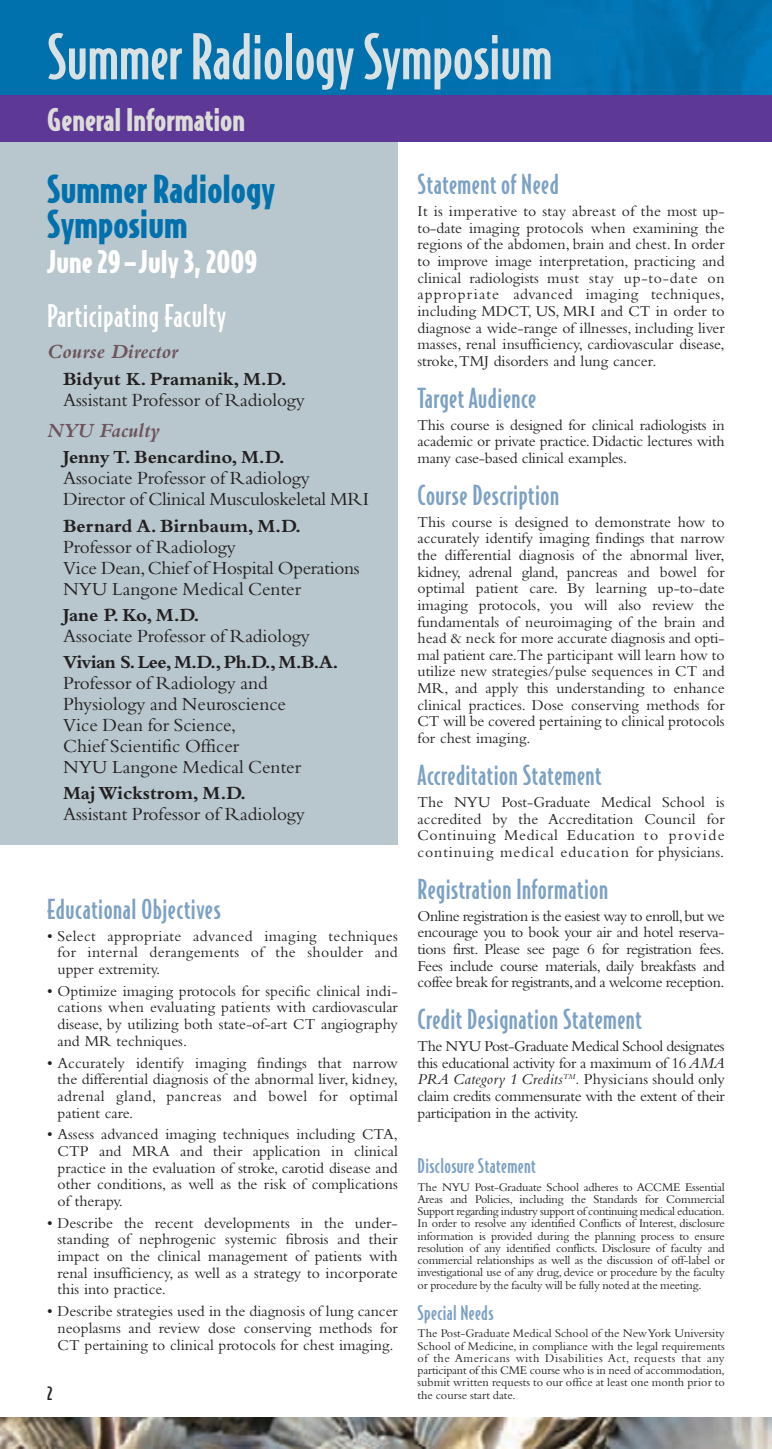
<style>
.page{position:relative;width:772px;height:1449px;background:#fff}
.page>*{position:absolute;margin:0;border:0;box-sizing:border-box;transform-origin:0 0}
.t1{font:500 59.85px "Bodega Sans";color:#dae1e3}
.t2{font:900 36.75px/35px "Bodega Sans";color:#0071ad}
.t3{font:500 29.75px "Bodega Sans";letter-spacing:.02em;color:#fff}
.t4{font:900 29.75px "Bodega Sans";color:#dcdcd8}
.t5{font:900 29.75px "Bodega Sans";color:#fff}
.t6{font:500 26.25px "Bodega Sans";letter-spacing:.02em;color:#7ca1c4}
.t7{font:italic 700 21px "Bembo";color:#6d555c}
.t8{font:19.25px/21px "Bembo";color:#231f20}
.t9{font:700 19.25px "Bembo";color:#231f20}
.t10{font:500 19.25px "Bodega Sans";letter-spacing:.02em;color:#7ca1c4}
.t11{font:700 19.25px "Bembo";letter-spacing:-.03em;color:#231f20}
.t12{font:500 17.5px "Bodega Sans";color:#231f20}
.t13{font:15.75px/16.6px "Bembo";color:#231f20;text-align:justify}
.t14{font:12.25px/12.2px "Bembo";color:#231f20;text-align:justify}
.s1{font-style:italic}
</style>
<div class="page">
<div style="left:0;top:142px;width:397px;height:703px;background:#b8c7cd"></div>
<div style="left:0;top:0;width:772px;height:142px;background:#5d3896"></div>
<img style="left:0;top:1418px;width:772px;height:31px">
<img style="left:0;top:0;width:772px;height:94px">
<h1 class="t1" style="left:47px;top:24px;width:507px">SummerRadiologySymposium</h1>
<h3 class="t4" style="left:47px;top:103px;width:199px">General Information</h3>
<h2 class="t2" style="left:47px;top:172px;width:229px">Summer Radiology<br>Symposium</h2>
<h3 class="t5" style="left:47px;top:245px;width:212px">June 29–July 3, 2009</h3>
<h3 class="t3" style="left:47px;top:299px;width:180px">Participating Faculty</h3>
<h3 class="t7" style="left:47px;top:344px;width:132px">Course Director</h3>
<p class="t9" style="left:63px;top:372px;width:225px">Bidyut K. Pramanik, M.D.</p>
<p class="t8" style="left:63px;top:391px;width:243px">Assistant Professor of Radiology</p>
<h3 class="t7" style="left:47px;top:423px;width:114px">NYU Faculty</h3>
<p class="t9" style="left:63px;top:451px;width:223px">Jenny T. Bencardino, M.D.</p>
<p class="t8" style="left:63px;top:470px;width:307px">Associate Professor of Radiology<br>Director of Clinical Musculoskeletal MRI</p>
<p class="t9" style="left:63px;top:519px;width:240px">Bernard A. Birnbaum, M.D.</p>
<p class="t8" style="left:63px;top:538px;width:298px">Professor of Radiology<br>Vice Dean,Chief of Hospital Operations<br>NYU Langone Medical Center</p>
<p class="t9" style="left:63px;top:608px;width:138px">Jane P. Ko, M.D.</p>
<p class="t8" style="left:63px;top:627px;width:248px">Associate Professor of Radiology</p>
<p class="t11" style="left:63px;top:655px;width:277px">Vivian S.Lee,M.D.,Ph.D.,M.B.A.</p>
<p class="t8" style="left:63px;top:675px;width:240px">Professor of Radiology and<br>Physiology and Neuroscience<br>Vice Dean for Science,<br>Chief Scientific Officer<br>NYU Langone Medical Center</p>
<p class="t9" style="left:63px;top:787px;width:185px">Maj Wickstrom, M.D.</p>
<p class="t8" style="left:63px;top:806px;width:243px">Assistant Professor of Radiology</p>
<h3 class="t6" style="left:47px;top:894px;width:175px">Educational Objectives</h3>
<p class="t13" style="left:58px;top:929px;width:342px;text-indent:-10px">• Select appropriate advanced imaging techniques for internal derangements of the shoulder and upper extremity.</p>
<p class="t13" style="left:58px;top:984px;width:342px;text-indent:-10px">• Optimize imaging protocols for specific clinical indi&shy;cations when evaluating patients with cardiovascular disease, by utilizing both state-of-art CT angiography and MR techniques.</p>
<p class="t13" style="left:58px;top:1056px;width:342px;text-indent:-10px">• Accurately identify imaging findings that narrow the differential diagnosis of the abnormal liver, kidney, adrenal gland, pancreas and bowel for optimal patient care.</p>
<p class="t13" style="left:58px;top:1128px;width:342px;text-indent:-10px">• Assess advanced imaging techniques including CTA, CTP and MRA and their application in clinical practice in the evaluation of stroke, carotid disease and other conditions, as well as the risk of complications of therapy.</p>
<p class="t13" style="left:58px;top:1216px;width:342px;text-indent:-10px">• Describe the recent developments in the under&shy;standing of nephrogenic systemic fibrosis and their impact on the clinical management of patients with renal insufficiency, as well as a strategy to incorporate this into practice.</p>
<p class="t13" style="left:58px;top:1305px;width:342px;text-indent:-10px">• Describe strategies used in the diagnosis of lung cancer neoplasms and review dose conserving methods for CT pertaining to clinical protocols for chest imaging.</p>
<p class="t12" style="left:47px;top:1384px;width:7px">2</p>
<h3 class="t6" style="left:417px;top:170px;width:143px">Statement of Need</h3>
<p class="t13" style="left:417px;top:204px;width:309px">It is imperative to stay abreast of the most up&shy;to-date imaging protocols when examining the regions of the abdomen, brain and chest. In order to improve image interpretation, practicing and clinical radiologists must stay up-to-date on appropriate advanced imaging techniques, including MDCT, US, MRI and CT in order to diagnose a wide-range of illnesses, including liver masses, renal insufficiency, cardiovascular disease, stroke,TMJ disorders and lung cancer.</p>
<h3 class="t6" style="left:417px;top:383px;width:120px">Target Audience</h3>
<p class="t13" style="left:417px;top:418px;width:309px">This course is designed for clinical radiologists in academic or private practice. Didactic lectures with many case-based clinical examples.</p>
<h3 class="t6" style="left:417px;top:481px;width:143px">Course Description</h3>
<p class="t13" style="left:417px;top:515px;width:309px">This course is designed to demonstrate how to accurately identify imaging findings that narrow the differential diagnosis of the abnormal liver, kidney, adrenal gland, pancreas and bowel for optimal patient care. By learning up-to-date imaging protocols, you will also review the fundamentals of neuroimaging of the brain and head &amp; neck for more accurate diagnosis and opti&shy;mal patient care.The participant will learn how to utilize new strategies/pulse sequences in CT and MR, and apply this understanding to enhance clinical practices. Dose conserving methods for CT will be covered pertaining to clinical protocols for chest imaging.</p>
<h3 class="t6" style="left:417px;top:761px;width:185px">Accreditation Statement</h3>
<p class="t13" style="left:417px;top:795px;width:309px">The NYU Post-Graduate Medical School is accredited by the Accreditation Council for Continuing Medical Education to provide continuing medical education for physicians.</p>
<h3 class="t6" style="left:417px;top:874px;width:192px">Registration Information</h3>
<p class="t13" style="left:417px;top:909px;width:309px">Online registration is the easiest way to enroll,but we encourage you to book your air and hotel reserva&shy;tions first. Please see page 6 for registration fees.<br>Fees include course materials, daily breakfasts and coffee break for registrants,and a welcome reception.</p>
<h3 class="t6" style="left:417px;top:1005px;width:226px">Credit Designation Statement</h3>
<p class="t13" style="left:417px;top:1039px;width:309px">The NYU Post-Graduate Medical School designates this educational activity for a maximum of 16 <span class="s1">AMA PRA Category 1 Credits</span><sup>TM</sup><span class="s1">.</span> Physicians should only claim credits commensurate with the extent of their participation in the activity.</p>
<p class="t10" style="left:417px;top:1155px;width:120px">Disclosure Statement</p>
<p class="t14" style="left:417px;top:1182px;width:309px">The NYU Post-Graduate School adheres to ACCME Essential Areas and Policies, including the Standards for Commercial Support regarding industry support of continuing medical education.<br>In order to resolve any identified Conflicts of Interest, disclosure information is provided during the planning process to ensure resolution of any identified conflicts. Disclosure of faculty and commercial relationships as well as the discussion of off-label or investigational use of any drug, device or procedure by the faculty or procedure by the faculty will be fully noted at the meeting.</p>
<p class="t10" style="left:417px;top:1302px;width:78px">Special Needs</p>
<p class="t14" style="left:417px;top:1329px;width:309px">The Post-Graduate Medical School of the NewYork University School of Medicine, in compliance with the legal requirements of the Americans with Disabilities Act, requests that any participant of this CME course who is in need of accommodation, submit written requests to our office at least one month prior to the course start date.</p>
</div>
